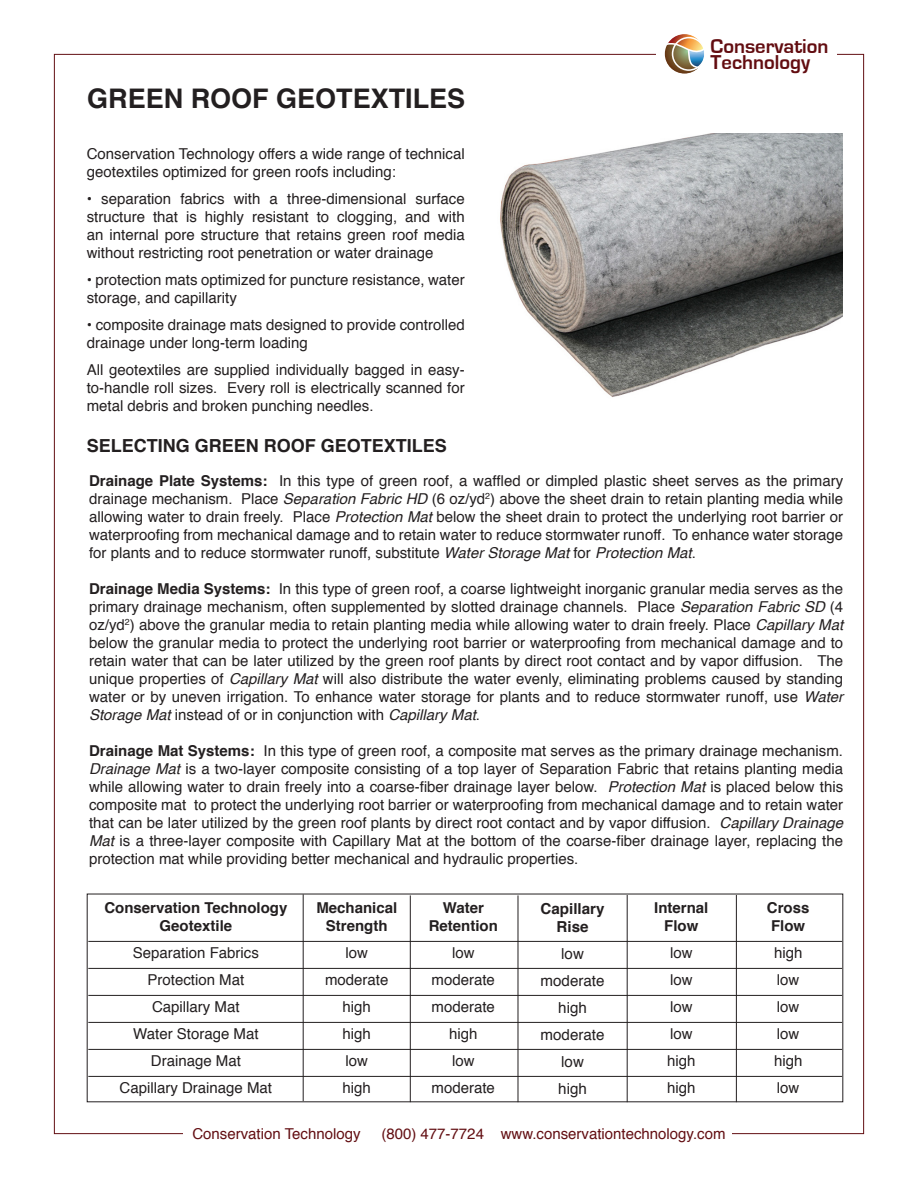
<style>
.page{position:relative;width:918px;height:1188px;background:#fff}
.page>*{position:absolute;margin:0;border:0;box-sizing:border-box;transform-origin:0 0}
.t1{font:700 27px "Helvetica";color:#231f20}
.t2{font:700 20.7px/16.5px "Eurostile";color:#620c10}
.t3{font:700 18px "Helvetica";color:#231f20}
.t4{font:15.15px "Helvetica";color:#231f20}
.t5{font:700 15.15px "Helvetica";color:#231f20}
.t6{font:15px/18px "Helvetica";color:#231f20;text-align:justify}
.t7{font:700 15px/18px "Helvetica";color:#231f20;text-align:center}
.t8{font:15px "Helvetica";color:#630f13}
.s1{font-weight:700}
.s2{font-style:italic}
</style>
<div class="page">
<svg style="left:666px;top:36px;width:37px;height:36px"></svg>
<div style="left:662px;top:32px;width:45px;height:44px;border:3px solid #fff;border-radius:50%"></div>
<hr style="left:303px;top:894px;width:1px;height:207px;background:#231f20">
<hr style="left:88px;top:941px;width:754px;height:1px;background:#231f20">
<hr style="left:88px;top:968px;width:754px;height:1px;background:#231f20">
<hr style="left:88px;top:995px;width:754px;height:1px;background:#231f20">
<hr style="left:88px;top:1022px;width:754px;height:1px;background:#231f20">
<hr style="left:88px;top:1049px;width:754px;height:1px;background:#231f20">
<hr style="left:88px;top:1076px;width:754px;height:1px;background:#231f20">
<hr style="left:518px;top:895px;width:1px;height:207px;background:#231f20">
<hr style="left:627px;top:895px;width:1px;height:207px;background:#231f20">
<hr style="left:736px;top:895px;width:1px;height:207px;background:#231f20">
<hr style="left:410px;top:895px;width:1px;height:207px;background:#231f20">
<img style="left:500px;top:133px;width:343px;height:265px">
<p class="t1" style="left:87px;top:76px;width:380px">GREEN ROOF GEOTEXTILES</p>
<p class="t6" style="left:87px;top:146px;width:379px">Conservation Technology offers a wide range of technical geotextiles optimized for green roofs including:</p>
<p class="t6" style="left:87px;top:191px;width:380px">• separation fabrics with a three-dimensional surface structure that is highly resistant to clogging, and with an internal pore structure that retains green roof media without restricting root penetration or water drainage</p>
<p class="t6" style="left:87px;top:272px;width:379px">• protection mats optimized for puncture resistance, water storage, and capillarity</p>
<p class="t6" style="left:87px;top:317px;width:379px">• composite drainage mats designed to provide controlled drainage under long-term loading</p>
<p class="t6" style="left:87px;top:362px;width:380px">All geotextiles are supplied individually bagged in easy&shy;to-handle roll sizes. Every roll is electrically scanned for metal debris and broken punching needles.</p>
<h2 class="t2" style="left:711px;top:38px;width:119px">Conservation<br>Technology</h2>
<p class="t3" style="left:87px;top:432px;width:362px">SELECTING GREEN ROOF GEOTEXTILES</p>
<p class="t6" style="left:89px;top:472px;width:756px"><span class="s1">Drainage Plate Systems:</span> In this type of green roof, a waffled or dimpled plastic sheet serves as the primary drainage mechanism. Place <span class="s2">Separation Fabric HD</span> (6 oz/yd<sup>2</sup>) above the sheet drain to retain planting media while allowing water to drain freely. Place <span class="s2">Protection Mat</span> below the sheet drain to protect the underlying root barrier or waterproofing from mechanical damage and to retain water to reduce stormwater runoff. To enhance water storage for plants and to reduce stormwater runoff, substitute <span class="s2">Water Storage Mat</span> for <span class="s2">Protection Mat</span>.</p>
<p class="t6" style="left:89px;top:580px;width:756px"><span class="s1">Drainage Media Systems:</span> In this type of green roof, a coarse lightweight inorganic granular media serves as the primary drainage mechanism, often supplemented by slotted drainage channels. Place <span class="s2">Separation Fabric SD</span> (4 oz/yd<sup>2</sup>) above the granular media to retain planting media while allowing water to drain freely. Place <span class="s2">Capillary Mat </span>below the granular media to protect the underlying root barrier or waterproofing from mechanical damage and to retain water that can be later utilized by the green roof plants by direct root contact and by vapor diffusion. The unique properties of <span class="s2">Capillary Mat</span> will also distribute the water evenly, eliminating problems caused by standing water or by uneven irrigation. To enhance water storage for plants and to reduce stormwater runoff, use <span class="s2">Water Storage Mat</span> instead of or in conjunction with <span class="s2">Capillary Mat</span>.</p>
<p class="t6" style="left:89px;top:742px;width:756px"><span class="s1">Drainage Mat Systems:</span> In this type of green roof, a composite mat serves as the primary drainage mechanism.<br><span class="s2">Drainage Mat</span> is a two-layer composite consisting of a top layer of Separation Fabric that retains planting media while allowing water to drain freely into a coarse-fiber drainage layer below. <span class="s2">Protection Mat</span> is placed below this composite mat to protect the underlying root barrier or waterproofing from mechanical damage and to retain water that can be later utilized by the green roof plants by direct root contact and by vapor diffusion. <span class="s2">Capillary Drainage Mat</span> is a three-layer composite with Capillary Mat at the bottom of the coarse-fiber drainage layer, replacing the protection mat while providing better mechanical and hydraulic properties.</p>
<p class="t7" style="left:104px;top:899px;width:185px">Conservation Technology<br>Geotextile</p>
<p class="t6" style="left:133px;top:945px;width:127px">Separation Fabrics</p>
<p class="t6" style="left:148px;top:972px;width:98px">Protection Mat</p>
<p class="t6" style="left:152px;top:999px;width:89px">Capillary Mat</p>
<p class="t6" style="left:133px;top:1026px;width:127px">Water Storage Mat</p>
<p class="t6" style="left:151px;top:1053px;width:92px">Drainage Mat</p>
<p class="t6" style="left:120px;top:1080px;width:154px">Capillary Drainage Mat</p>
<p class="t7" style="left:767px;top:899px;width:44px">Cross</p>
<p class="t7" style="left:771px;top:917px;width:36px">Flow</p>
<p class="t6" style="left:774px;top:945px;width:30px">high</p>
<p class="t6" style="left:777px;top:972px;width:24px">low</p>
<p class="t6" style="left:777px;top:999px;width:24px">low</p>
<p class="t6" style="left:777px;top:1026px;width:24px">low</p>
<p class="t6" style="left:774px;top:1053px;width:30px">high</p>
<p class="t6" style="left:777px;top:1080px;width:24px">low</p>
<p class="t5" style="left:541px;top:896px;width:65px">Capillary</p>
<p class="t5" style="left:557px;top:914px;width:33px">Rise</p>
<p class="t4" style="left:561px;top:942px;width:24px">low</p>
<p class="t4" style="left:541px;top:969px;width:65px">moderate</p>
<p class="t4" style="left:558px;top:996px;width:30px">high</p>
<p class="t4" style="left:541px;top:1023px;width:65px">moderate</p>
<p class="t4" style="left:561px;top:1050px;width:24px">low</p>
<p class="t4" style="left:558px;top:1077px;width:30px">high</p>
<p class="t7" style="left:654px;top:899px;width:56px">Internal</p>
<p class="t7" style="left:664px;top:917px;width:36px">Flow</p>
<p class="t6" style="left:670px;top:945px;width:24px">low</p>
<p class="t6" style="left:670px;top:972px;width:24px">low</p>
<p class="t6" style="left:670px;top:999px;width:24px">low</p>
<p class="t6" style="left:670px;top:1026px;width:24px">low</p>
<p class="t6" style="left:667px;top:1053px;width:30px">high</p>
<p class="t6" style="left:667px;top:1080px;width:30px">high</p>
<p class="t7" style="left:316px;top:899px;width:82px">Mechanical<br>Strength</p>
<p class="t6" style="left:346px;top:945px;width:24px">low</p>
<p class="t6" style="left:325px;top:972px;width:65px">moderate</p>
<p class="t6" style="left:343px;top:999px;width:30px">high</p>
<p class="t6" style="left:343px;top:1026px;width:30px">high</p>
<p class="t6" style="left:346px;top:1053px;width:24px">low</p>
<p class="t6" style="left:343px;top:1080px;width:30px">high</p>
<p class="t7" style="left:443px;top:899px;width:43px">Water</p>
<p class="t7" style="left:429px;top:917px;width:71px">Retention</p>
<p class="t6" style="left:452px;top:945px;width:24px">low</p>
<p class="t6" style="left:432px;top:972px;width:65px">moderate</p>
<p class="t6" style="left:432px;top:999px;width:65px">moderate</p>
<p class="t6" style="left:449px;top:1026px;width:30px">high</p>
<p class="t6" style="left:452px;top:1053px;width:24px">low</p>
<p class="t6" style="left:432px;top:1080px;width:65px">moderate</p>
<p class="t8" style="left:192px;top:1122px;width:170px">Conservation Technology</p>
<p class="t8" style="left:381px;top:1122px;width:346px">(800) 477-7724 www.conservationtechnology.com</p>
</div>
